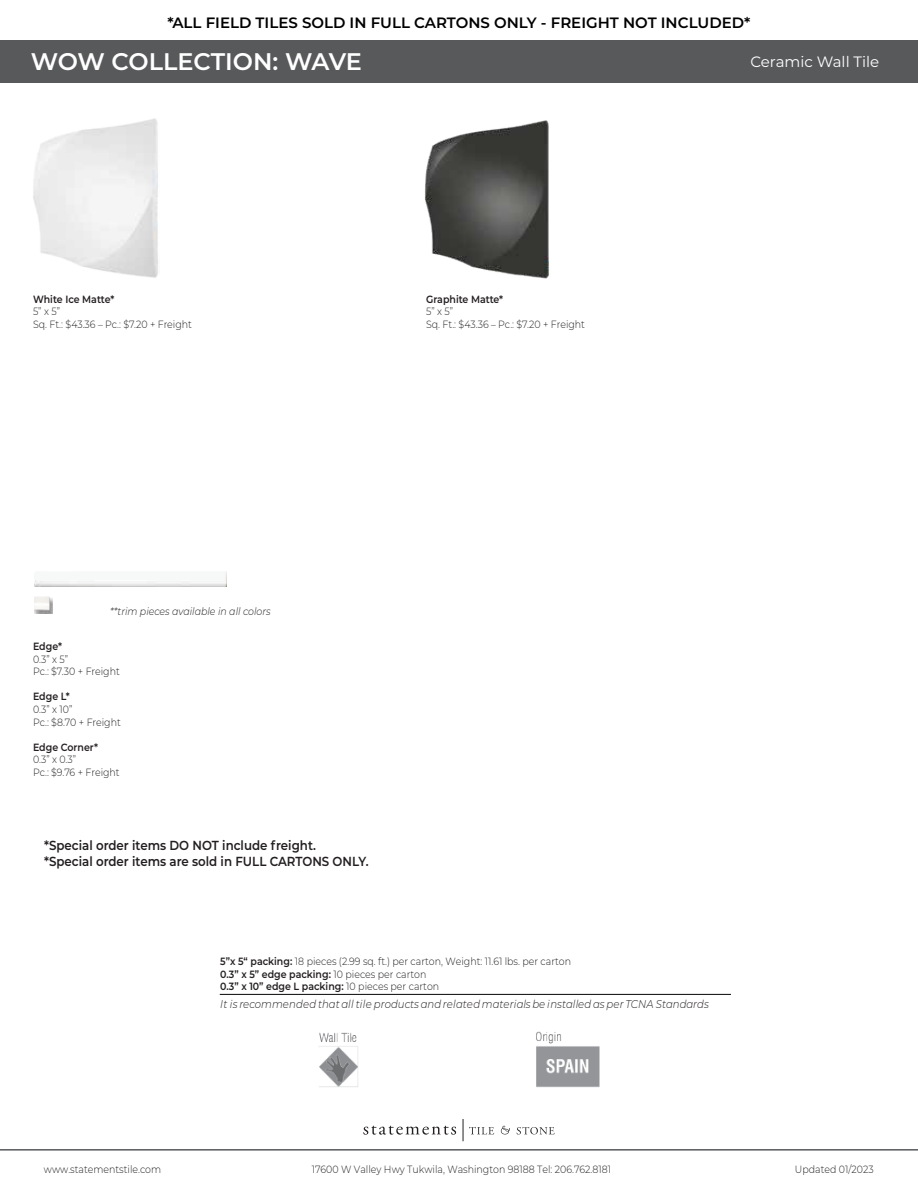
<style>
.page{position:relative;width:918px;height:1188px;background:#fff}
.page>*{position:absolute;margin:0;border:0;box-sizing:border-box;transform-origin:0 0}
.t1{font:600 24px "Montserrat";letter-spacing:-.005em;color:#fff}
.t2{font:600 15px "Montserrat";color:#000}
.t3{font:15px "Montserrat";color:#fff}
.t4{font:600 13.05px/15.8px "Montserrat";color:#231f20;scale:.9 1}
.t5{font:italic 300 11.25px "Montserrat";letter-spacing:.005em;color:#231f20;scale:.9 1}
.t6{font:300 10.5px/12.6px "Montserrat";color:#231f20;scale:.9 1}
.t7{font:600 10.5px "Montserrat";color:#231f20;scale:.9 1}
.t8{font:italic 300 10.5px "Montserrat";color:#231f20;scale:.9 1}
.s1{font-weight:600}
</style>
<div class="page">
<div style="left:0;top:40px;width:918px;height:43px;background:#58595b"></div>
<hr style="left:0;top:1149px;width:918px;height:2px;background:#58595b">
<svg style="left:363px;top:1126px;width:93px;height:9px"></svg>
<svg style="left:501px;top:1126px;width:9px;height:8px"></svg>
<svg style="left:517px;top:1127px;width:38px;height:7px"></svg>
<svg style="left:463px;top:1119px;width:31px;height:22px"></svg>
<hr style="left:220px;top:994px;width:511px;height:1px;background:#221f1f">
<img style="left:34px;top:597px;width:18px;height:16px">
<img style="left:319px;top:1031px;width:281px;height:57px">
<img style="left:425px;top:120px;width:124px;height:159px">
<img style="left:33px;top:119px;width:125px;height:159px">
<h2 class="t2" style="left:168px;top:12px;width:584px">*ALL FIELD TILES SOLD IN FULL CARTONS ONLY - FREIGHT NOT INCLUDED*</h2>
<h1 class="t1" style="left:31px;top:44px;width:333px">WOW COLLECTION: WAVE</h1>
<h2 class="t3" style="left:750px;top:51px;width:130px">Ceramic Wall Tile</h2>
<p class="t7" style="left:33px;top:291px;width:92px">White Ice Matte*</p>
<p class="t6" style="left:33px;top:305px;width:178px">5” x 5”<br>Sq. Ft.: $43.36 – Pc.: $7.20 + Freight</p>
<p class="t7" style="left:426px;top:291px;width:87px">Graphite Matte*</p>
<p class="t6" style="left:426px;top:305px;width:178px">5” x 5”<br>Sq. Ft.: $43.36 – Pc.: $7.20 + Freight</p>
<p class="t8" style="left:110px;top:604px;width:180px">**trim pieces available in all colors</p>
<p class="t7" style="left:33px;top:639px;width:34px">Edge*</p>
<p class="t6" style="left:33px;top:652px;width:98px">0.3” x 5”<br>Pc.: $7.30 + Freight</p>
<p class="t7" style="left:33px;top:689px;width:42px">Edge L*</p>
<p class="t6" style="left:33px;top:703px;width:99px">0.3” x 10”<br>Pc.: $8.70 + Freight</p>
<p class="t7" style="left:33px;top:740px;width:74px">Edge Corner*</p>
<p class="t6" style="left:33px;top:753px;width:98px">0.3” x 0.3”<br>Pc.: $9.76 + Freight</p>
<p class="t4" style="left:44px;top:837px;width:362px">*Special order items DO NOT include freight.<br>*Special order items are sold in FULL CARTONS ONLY.</p>
<p class="t6" style="left:220px;top:955px;width:391px"><span class="s1">5”x 5“ packing:</span> 18 pieces (2.99 sq. ft.) per carton, Weight: 11.61 lbs. per carton<br><span class="s1">0.3” x 5” edge packing:</span> 10 pieces per carton<br><span class="s1">0.3” x 10” edge L packing:</span> 10 pieces per carton</p>
<p class="t5" style="left:220px;top:996px;width:544px">It is recommended that all tile products and related materials be installed as per TCNA Standards</p>
<p class="t6" style="left:44px;top:1162px;width:132px">www.statementstile.com</p>
<p class="t6" style="left:312px;top:1163px;width:334px">17600 W Valley Hwy Tukwila, Washington 98188 Tel: 206.762.8181</p>
<p class="t6" style="left:795px;top:1162px;width:89px">Updated 01/2023</p>
</div>
